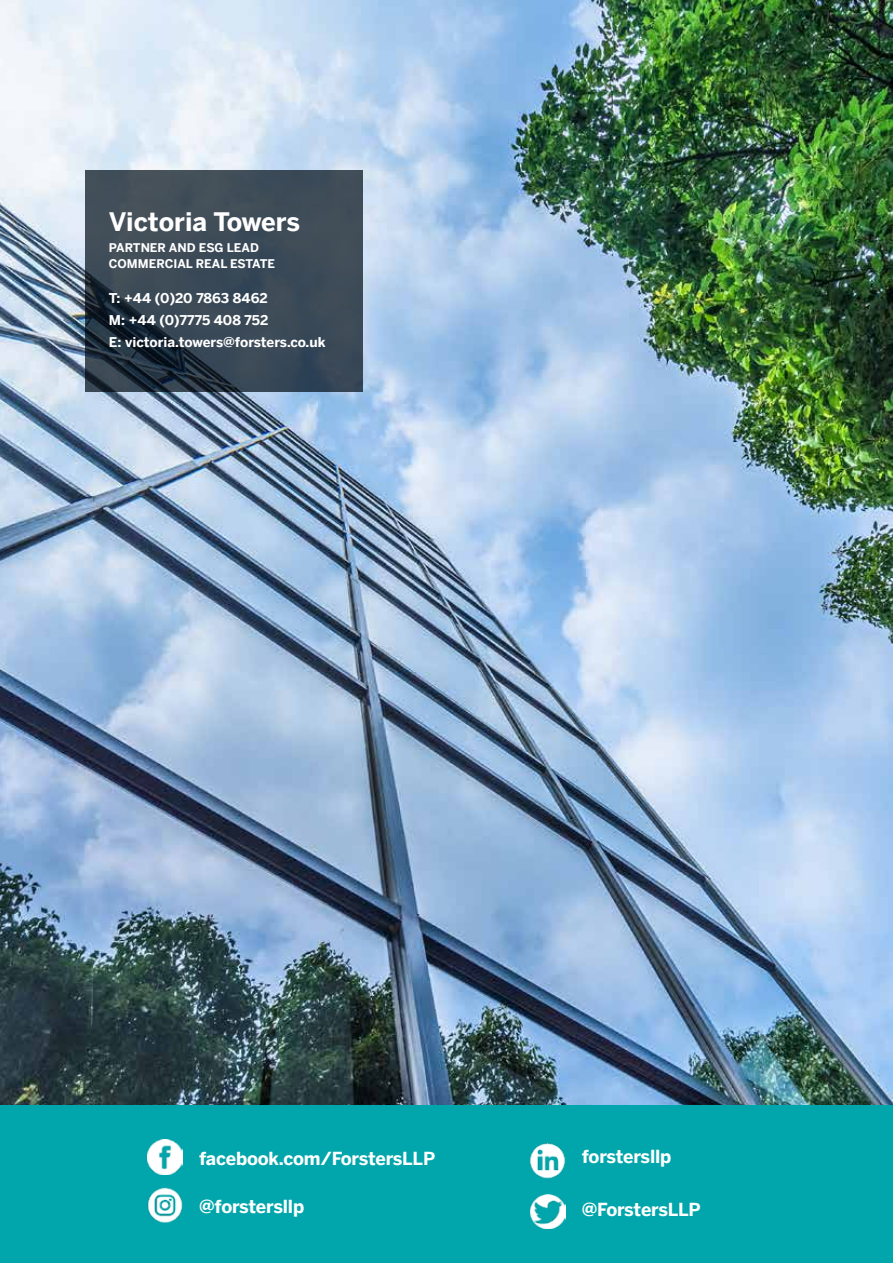
<style>
.page{position:relative;width:893px;height:1263px;background:#fff}
.page>*{position:absolute;margin:0;border:0;box-sizing:border-box;transform-origin:0 0}
.t1{font:700 25.5px "Benton Sans";color:#fff}
.t2{font:700 18px "Benton Sans";letter-spacing:-.01em;color:#fff}
.t3{font:700 13.5px/22.2px "Benton Sans";color:#fff}
.t4{font:700 12px/16.5px "Benton Sans";color:#fff}
</style>
<div class="page">
<img style="left:0;top:0;width:893px;height:1106px">
<svg style="left:85px;top:170px;width:277px;height:221px;background:#384652"></svg>
<div style="left:0;top:1106px;width:893px;height:157px;background:#00a6ab"></div>
<img style="left:148px;top:1140px;width:34px;height:34px">
<img style="left:147px;top:1187px;width:36px;height:36px">
<img style="left:529px;top:1143px;width:37px;height:36px">
<img style="left:531px;top:1194px;width:34px;height:35px">
<h1 class="t1" style="left:109px;top:206px;width:192px">Victoria Towers</h1>
<p class="t4" style="left:109px;top:239px;width:168px">PARTNER AND ESG LEAD<br>COMMERCIAL REAL ESTATE</p>
<p class="t3" style="left:109px;top:286px;width:218px">T: +44 (0)20 7863 8462<br>M: +44 (0)7775 408 752<br>E: victoria.towers@forsters.co.uk</p>
<h2 class="t2" style="left:199px;top:1147px;width:238px">facebook.com/ForstersLLP</h2>
<h2 class="t2" style="left:199px;top:1195px;width:107px">@forstersllp</h2>
<h2 class="t2" style="left:582px;top:1145px;width:91px">forstersllp</h2>
<h2 class="t2" style="left:582px;top:1199px;width:120px">@ForstersLLP</h2>
</div>
